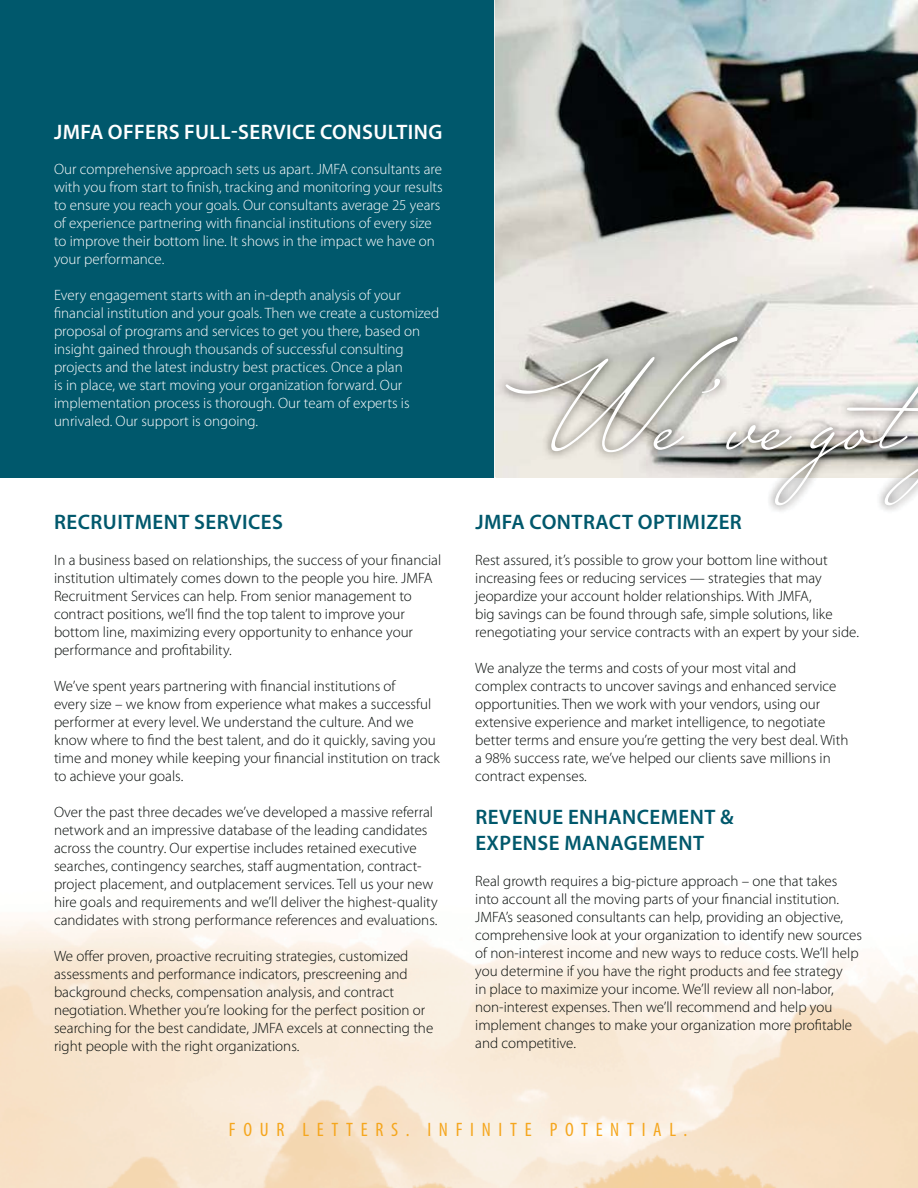
<style>
.page{position:relative;width:918px;height:1188px;background:#fff}
.page>*{position:absolute;margin:0;border:0;box-sizing:border-box;transform-origin:0 0}
.t1{font:131.1px "Mr Sheffield";color:#fff}
.t2{font:600 21px/25.5px "Myriad Pro";letter-spacing:.02em;color:#00586c}
.t3{font:600 21px "Myriad Pro";letter-spacing:.02em;color:#fff}
.t4{font:condensed 19.5px "Myriad Pro";letter-spacing:.395em;color:#f5a61d}
.t5{font:300 15px/18px "Myriad Pro";color:#030806}
.t6{font:300 15px/18px "Myriad Pro";color:#fff}
</style>
<div class="page">
<div style="left:0;top:0;width:918px;height:477px;background:#00586c"></div>
<img style="left:495px;top:0;width:423px;height:477px">
<img style="left:497px;top:328px;width:421px;height:183px">
<img style="left:917px;top:328px;width:1px;height:149px">
<h2 class="t3" style="left:54px;top:119px;width:390px">JMFA OFFERS FULL-SERVICE CONSULTING</h2>
<p class="t6" style="left:54px;top:161px;width:390px">Our comprehensive approach sets us apart. JMFA consultants are with you from start to finish, tracking and monitoring your results to ensure you reach your goals. Our consultants average 25 years of experience partnering with financial institutions of every size to improve their bottom line. It shows in the impact we have on your performance.</p>
<p class="t6" style="left:54px;top:287px;width:387px">Every engagement starts with an in-depth analysis of your financial institution and your goals. Then we create a customized proposal of programs and services to get you there, based on insight gained through thousands of successful consulting projects and the latest industry best practices. Once a plan<br>is in place, we start moving your organization forward. Our implementation process is thorough. Our team of experts is unrivaled. Our support is ongoing.</p>
<h2 class="t2" style="left:54px;top:509px;width:230px">RECRUITMENT SERVICES</h2>
<p class="t5" style="left:54px;top:552px;width:389px">In a business based on relationships, the success of your financial institution ultimately comes down to the people you hire. JMFA Recruitment Services can help. From senior management to contract positions, we’ll find the top talent to improve your bottom line, maximizing every opportunity to enhance your performance and profitability.</p>
<p class="t5" style="left:54px;top:678px;width:387px">We’ve spent years partnering with financial institutions of<br>every size – we know from experience what makes a successful performer at every level. We understand the culture. And we know where to find the best talent, and do it quickly, saving you time and money while keeping your financial institution on track to achieve your goals.</p>
<p class="t5" style="left:54px;top:804px;width:385px">Over the past three decades we’ve developed a massive referral network and an impressive database of the leading candidates across the country. Our expertise includes retained executive searches, contingency searches, staff augmentation, contract&shy;project placement, and outplacement services. Tell us your new hire goals and requirements and we’ll deliver the highest-quality candidates with strong performance references and evaluations.</p>
<p class="t5" style="left:54px;top:948px;width:381px">We offer proven, proactive recruiting strategies, customized assessments and performance indicators, prescreening and background checks, compensation analysis, and contract negotiation. Whether you’re looking for the perfect position or searching for the best candidate, JMFA excels at connecting the right people with the right organizations.</p>
<h1 class="t1" style="left:544px;top:356px;width:439px">We’ve got</h1>
<h2 class="t2" style="left:475px;top:509px;width:268px">JMFA CONTRACT OPTIMIZER</h2>
<p class="t5" style="left:475px;top:552px;width:385px">Rest assured, it’s possible to grow your bottom line without increasing fees or reducing services — strategies that may jeopardize your account holder relationships. With JMFA,<br>big savings can be found through safe, simple solutions, like renegotiating your service contracts with an expert by your side.</p>
<p class="t5" style="left:475px;top:660px;width:375px">We analyze the terms and costs of your most vital and complex contracts to uncover savings and enhanced service opportunities. Then we work with your vendors, using our extensive experience and market intelligence, to negotiate better terms and ensure you’re getting the very best deal. With a 98% success rate, we’ve helped our clients save millions in contract expenses.</p>
<h2 class="t2" style="left:475px;top:804px;width:260px">REVENUE ENHANCEMENT &amp;<br>EXPENSE MANAGEMENT</h2>
<p class="t5" style="left:475px;top:873px;width:388px">Real growth requires a big-picture approach – one that takes into account all the moving parts of your financial institution.<br>JMFA’s seasoned consultants can help, providing an objective, comprehensive look at your organization to identify new sources of non-interest income and new ways to reduce costs. We’ll help you determine if you have the right products and fee strategy<br>in place to maximize your income. We’ll review all non-labor, non-interest expenses. Then we’ll recommend and help you implement changes to make your organization more profitable and competitive.</p>
<h3 class="t4" style="left:229px;top:1118px;width:460px">FOUR LETTERS. INFINITE POTENTIAL.</h3>
</div>
